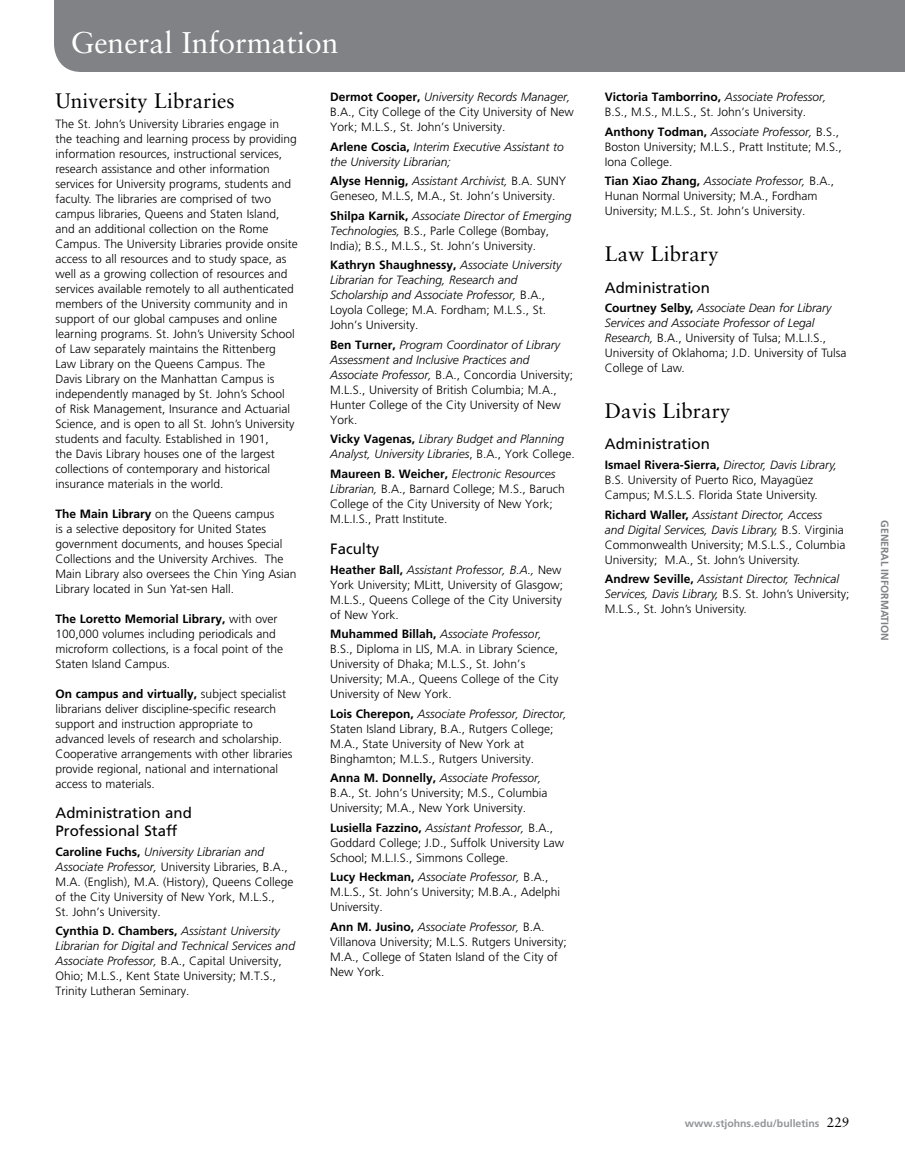
<style>
.page{position:relative;width:905px;height:1161px;background:#fff}
.page>*{position:absolute;margin:0;border:0;box-sizing:border-box;transform-origin:0 0}
.t1{font:30px "Sabon LT Std";color:#fff}
.t2{font:21px "Sabon LT Std";color:#000}
.t3{font:15px/18px "Frutiger LT";color:#000}
.t4{font:300 12px/15px "Frutiger LT";color:#000}
.t5{font:italic 300 12px/15px "Frutiger LT";color:#000}
.t6{font:700 10.5px "Frutiger LT";color:#939598}
.t7{font:700 10.5px "Frutiger LT";color:#808285}
.s1{font-weight:700}
.s2{font-style:italic}
.s3{font-weight:700;font-style:normal}
.s4{font-style:normal}
.s5{font-family:"Sabon LT Std";font-weight:400;font-size:13.5px;color:#000}
</style>
<div class="page">
<div style="left:54px;top:0;width:850px;height:72px;background:#808285"></div>
<h1 class="t1" style="left:71px;top:25px;width:269px">General Information</h1>
<h2 class="t2" style="left:56px;top:89px;width:181px">University Libraries</h2>
<p class="t4" style="left:56px;top:117px;width:244px">The St. John’s University Libraries engage in the teaching and learning process by providing information resources, instructional services, research assistance and other information services for University programs, students and faculty. The libraries are comprised of two campus libraries, Queens and Staten Island, and an additional collection on the Rome Campus. The University Libraries provide onsite access to all resources and to study space, as well as a growing collection of resources and services available remotely to all authenticated members of the University community and in support of our global campuses and online learning programs. St. John’s University School of Law separately maintains the Rittenberg Law Library on the Queens Campus. The<br>Davis Library on the Manhattan Campus is independently managed by St. John’s School of Risk Management, Insurance and Actuarial Science, and is open to all St. John’s University students and faculty. Established in 1901,<br>the Davis Library houses one of the largest collections of contemporary and historical insurance materials in the world.</p>
<p class="t4" style="left:56px;top:507px;width:242px"><span class="s1">The Main Library</span> on the Queens campus<br>is a selective depository for United States government documents, and houses Special Collections and the University Archives. The Main Library also oversees the Chin Ying Asian Library located in Sun Yat-sen Hall.</p>
<p class="t4" style="left:56px;top:612px;width:229px"><span class="s1">The Loretto Memorial Library,</span> with over 100,000 volumes including periodicals and microform collections, is a focal point of the Staten Island Campus.</p>
<p class="t4" style="left:56px;top:687px;width:238px"><span class="s1">On campus and virtually,</span> subject specialist librarians deliver discipline-specific research support and instruction appropriate to advanced levels of research and scholarship.<br>Cooperative arrangements with other libraries provide regional, national and international access to materials.</p>
<p class="t3" style="left:56px;top:804px;width:138px">Administration and<br>Professional Staff</p>
<p class="t4" style="left:56px;top:844px;width:239px"><span class="s1">Caroline Fuchs,</span> <span class="s2">University Librarian and Associate Professor,</span> University Libraries, B.A., M.A. (English), M.A. (History), Queens College of the City University of New York, M.L.S.,<br>St. John’s University.</p>
<p class="t4" style="left:56px;top:924px;width:241px"><span class="s1">Cynthia D. Chambers,</span> <span class="s2">Assistant University Librarian for Digital and Technical Services and Associate Professor,</span> B.A., Capital University, Ohio; M.L.S., Kent State University; M.T.S., Trinity Lutheran Seminary.</p>
<p class="t4" style="left:330px;top:90px;width:245px"><span class="s1">Dermot Cooper,</span> <span class="s2">University Records Manager,<br></span>B.A., City College of the City University of New<br>York; M.L.S., St. John’s University.</p>
<p class="t5" style="left:330px;top:139px;width:235px"><span class="s3">Arlene Coscia,</span> Interim Executive Assistant to the University Librarian;</p>
<p class="t4" style="left:330px;top:174px;width:237px"><span class="s1">Alyse Hennig,</span> <span class="s2">Assistant Archivist,</span> B.A. SUNY<br>Geneseo, M.L.S, M.A., St. John’s University.</p>
<p class="t4" style="left:330px;top:208px;width:243px"><span class="s1">Shilpa Karnik,</span> <span class="s2">Associate Director of Emerging<br>Technologies,</span> B.S., Parle College (Bombay,<br>India); B.S., M.L.S., St. John’s University.</p>
<p class="t5" style="left:330px;top:258px;width:233px"><span class="s3">Kathryn Shaughnessy,</span> Associate University Librarian for Teaching, Research and Scholarship and Associate Professor, <span class="s4">B.A., Loyola College; M.A. Fordham; M.L.S., St.<br>John’s University.</span></p>
<p class="t4" style="left:330px;top:337px;width:244px"><span class="s1">Ben Turner,</span> <span class="s2">Program Coordinator of Library Assessment and Inclusive Practices and Associate Professor,</span> B.A., Concordia University; M.L.S., University of British Columbia; M.A., Hunter College of the City University of New York.</p>
<p class="t5" style="left:330px;top:432px;width:246px"><span class="s3">Vicky Vagenas,</span> Library Budget and Planning<br>Analyst, University Libraries<span class="s4">, B.A., York College.</span></p>
<p class="t4" style="left:330px;top:466px;width:236px"><span class="s1">Maureen B. Weicher,</span> <span class="s2">Electronic Resources Librarian,</span> B.A., Barnard College; M.S., Baruch College of the City University of New York; M.L.I.S., Pratt Institute.</p>
<p class="t3" style="left:330px;top:540px;width:51px">Faculty</p>
<p class="t4" style="left:330px;top:562px;width:235px"><span class="s1">Heather Ball,</span> <span class="s2">Assistant Professor, B.A.,</span> New York University; MLitt, University of Glasgow; M.L.S., Queens College of the City University of New York.</p>
<p class="t4" style="left:330px;top:627px;width:230px"><span class="s1">Muhammed Billah,</span> <span class="s2">Associate Professor, </span>B.S., Diploma in LIS, M.A. in Library Science, University of Dhaka; M.L.S., St. John’s University; M.A., Queens College of the City University of New York.</p>
<p class="t4" style="left:330px;top:706px;width:238px"><span class="s1">Lois Cherepon,</span> <span class="s2">Associate Professor, Director, </span>Staten Island Library, B.A., Rutgers College; M.A., State University of New York at Binghamton; M.L.S., Rutgers University.</p>
<p class="t4" style="left:330px;top:771px;width:219px"><span class="s1">Anna M. Donnelly,</span> <span class="s2">Associate Professor,<br></span>B.A., St. John’s University; M.S., Columbia<br>University; M.A., New York University.</p>
<p class="t4" style="left:330px;top:820px;width:235px"><span class="s1">Lusiella Fazzino,</span> <span class="s2">Assistant Professor,</span> B.A.,<br>Goddard College; J.D., Suffolk University Law<br>School; M.L.I.S., Simmons College.</p>
<p class="t4" style="left:330px;top:870px;width:231px"><span class="s1">Lucy Heckman,</span> <span class="s2">Associate Professor,</span> B.A.,<br>M.L.S., St. John’s University; M.B.A., Adelphi<br>University.</p>
<p class="t4" style="left:330px;top:919px;width:238px"><span class="s1">Ann M. Jusino,</span> <span class="s2">Associate Professor,</span> B.A.<br>Villanova University; M.L.S. Rutgers University; M.A., College of Staten Island of the City of New York.</p>
<p class="t4" style="left:605px;top:90px;width:223px"><span class="s1">Victoria Tamborrino,</span> <span class="s2">Associate Professor,<br></span>B.S., M.S., M.L.S., St. John’s University.</p>
<p class="t4" style="left:605px;top:124px;width:239px"><span class="s1">Anthony Todman,</span> <span class="s2">Associate Professor,</span> B.S.,<br>Boston University; M.L.S., Pratt Institute; M.S.,<br>Iona College.</p>
<p class="t4" style="left:605px;top:174px;width:231px"><span class="s1">Tian Xiao Zhang,</span> <span class="s2">Associate Professor,</span> B.A.,<br>Hunan Normal University; M.A., Fordham<br>University; M.L.S., St. John’s University.</p>
<h2 class="t2" style="left:605px;top:241px;width:115px">Law Library</h2>
<p class="t3" style="left:605px;top:279px;width:107px">Administration</p>
<p class="t4" style="left:605px;top:301px;width:243px"><span class="s1">Courtney Selby,</span> <span class="s2">Associate Dean for Library Services and Associate Professor of Legal Research,</span> B.A., University of Tulsa; M.L.I.S., University of Oklahoma; J.D. University of Tulsa College of Law.</p>
<h2 class="t2" style="left:605px;top:398px;width:127px">Davis Library</h2>
<p class="t3" style="left:605px;top:435px;width:107px">Administration</p>
<p class="t4" style="left:605px;top:458px;width:234px"><span class="s1">Ismael Rivera-Sierra,</span> <span class="s2">Director, Davis Library,<br></span>B.S. University of Puerto Rico, Mayagüez<br>Campus; M.S.L.S. Florida State University.</p>
<p class="t4" style="left:605px;top:507px;width:242px"><span class="s1">Richard Waller,</span> <span class="s2">Assistant Director, Access<br>and Digital Services, Davis Library,</span> B.S. Virginia Commonwealth University; M.S.L.S., Columbia University; M.A., St. John’s University.</p>
<p class="t4" style="left:605px;top:572px;width:246px"><span class="s1">Andrew Seville,</span> <span class="s2">Assistant Director, Technical<br>Services, Davis Library,</span> B.S. St. John’s University;<br>M.L.S., St. John’s University.</p>
<p class="t7" style="left:890px;top:520px;width:122px;rotate:90deg">GENERAL INFORMATION</p>
<p class="t6" style="left:684px;top:1117px;width:166px">www.stjohns.edu/bulletins <span class="s5">229</span></p>
</div>
